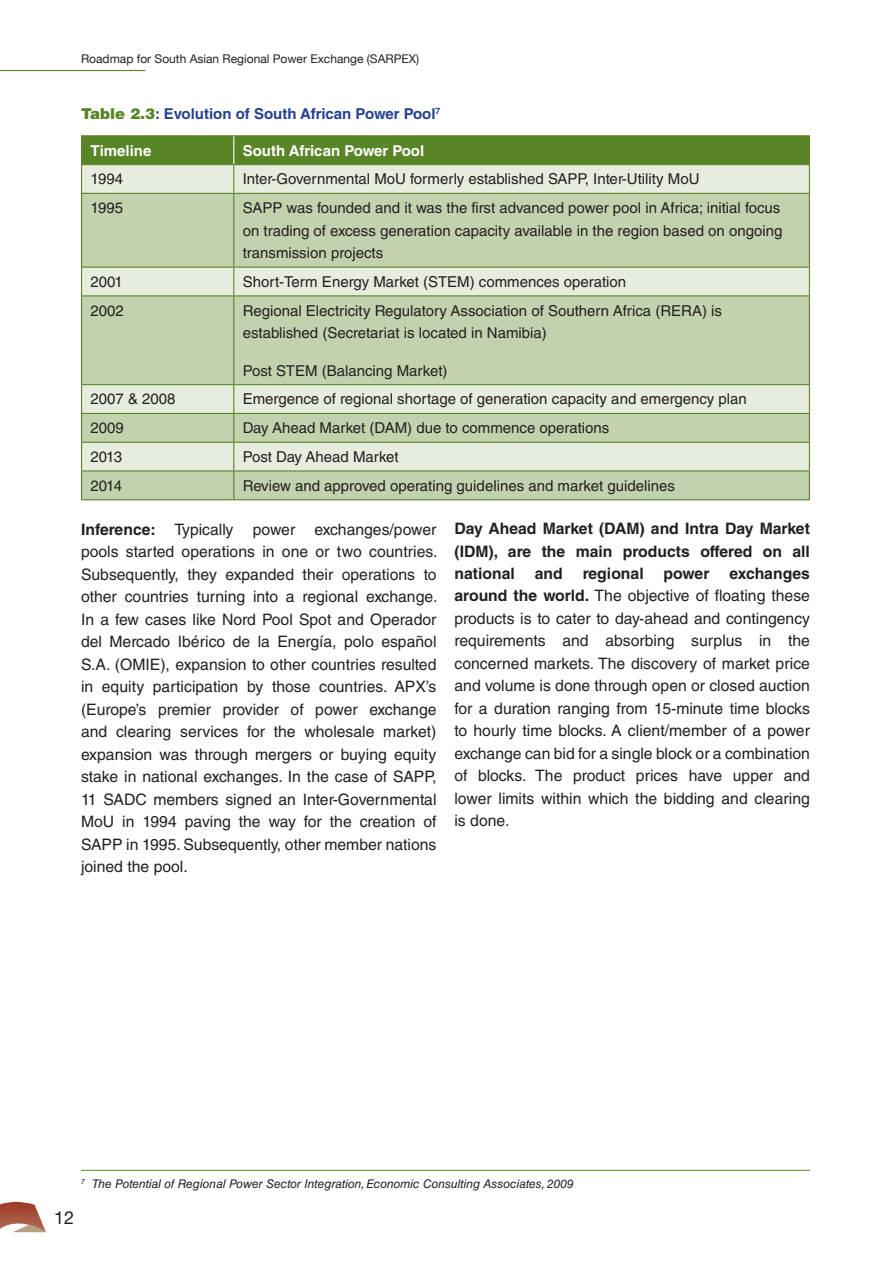
<style>
.page{position:relative;width:891px;height:1269px;background:#fff}
.page>*{position:absolute;margin:0;border:0;box-sizing:border-box;transform-origin:0 0}
.t1{font:18px "Helvetica Neue LT";color:#231f20}
.t2{font:15.75px/22.5px "Helvetica LT Std";color:#231f20;text-align:justify}
.t3{font:700 15.75px/22px "Helvetica LT Std";color:#231f20;text-align:justify}
.t4{font:15px/22.5px "Helvetica LT Std";color:#231f20}
.t5{font:700 15px "Helvetica LT Std";color:#25408f}
.t6{font:700 15px "Helvetica LT Std";color:#fff}
.t7{font:italic 12px "Helvetica LT Std";color:#231f20}
.t8{font:12px "Helvetica Neue LT";color:#231f20}
.s1{font-weight:900;color:#598527}
.s2{font-weight:700}
</style>
<div class="page">
<hr style="left:0;top:70px;width:145px;height:1px;background:#598527">
<svg style="left:0;top:1202px;width:46px;height:30px"></svg>
<svg style="left:82px;top:194px;width:727px;height:305px;background:#cbd8ba"></svg>
<hr style="left:81px;top:135px;width:153px;height:1px;background:#598527">
<hr style="left:234px;top:135px;width:576px;height:1px;background:#598527">
<hr style="left:81px;top:193px;width:153px;height:1px;background:#598527">
<hr style="left:81px;top:194px;width:1px;height:73px;background:#598527">
<hr style="left:234px;top:193px;width:576px;height:1px;background:#598527">
<hr style="left:233px;top:194px;width:1px;height:73px;background:#598527">
<hr style="left:809px;top:194px;width:1px;height:73px;background:#598527">
<hr style="left:81px;top:267px;width:153px;height:1px;background:#598527">
<svg style="left:81px;top:268px;width:1px;height:27px"></svg>
<hr style="left:234px;top:267px;width:576px;height:1px;background:#598527">
<svg style="left:233px;top:268px;width:1px;height:27px"></svg>
<svg style="left:809px;top:268px;width:1px;height:27px"></svg>
<hr style="left:81px;top:295px;width:153px;height:1px;background:#598527">
<hr style="left:81px;top:296px;width:1px;height:88px;background:#598527">
<hr style="left:234px;top:295px;width:576px;height:1px;background:#598527">
<hr style="left:233px;top:296px;width:1px;height:88px;background:#598527">
<hr style="left:809px;top:296px;width:1px;height:88px;background:#598527">
<hr style="left:81px;top:384px;width:153px;height:1px;background:#598527">
<hr style="left:234px;top:384px;width:576px;height:1px;background:#598527">
<hr style="left:81px;top:413px;width:153px;height:1px;background:#598527">
<hr style="left:234px;top:413px;width:576px;height:1px;background:#598527">
<hr style="left:81px;top:442px;width:153px;height:1px;background:#598527">
<hr style="left:234px;top:442px;width:576px;height:1px;background:#598527">
<hr style="left:81px;top:470px;width:153px;height:2px;background:#598527">
<svg style="left:81px;top:385px;width:1px;height:114px"></svg>
<hr style="left:234px;top:470px;width:576px;height:2px;background:#598527">
<svg style="left:233px;top:385px;width:1px;height:114px"></svg>
<svg style="left:809px;top:385px;width:1px;height:114px"></svg>
<hr style="left:81px;top:499px;width:153px;height:1px;background:#598527">
<hr style="left:234px;top:499px;width:576px;height:1px;background:#598527">
<svg style="left:81px;top:136px;width:729px;height:57px;background:#9db67f"></svg>
<hr style="left:81px;top:1170px;width:729px;height:1px;background:#598527">
<p class="t8" style="left:81px;top:52px;width:340px">Roadmap for South Asian Regional Power Exchange (SARPEX)</p>
<p class="t5" style="left:81px;top:104px;width:361px"><span class="s1">Table 2.3</span>: Evolution of South African Power Pool<sup>7</sup></p>
<p class="t6" style="left:91px;top:141px;width:62px">Timeline</p>
<p class="t6" style="left:243px;top:141px;width:183px">South African Power Pool</p>
<p class="t4" style="left:91px;top:168px;width:34px">1994</p>
<p class="t4" style="left:243px;top:168px;width:458px">Inter-Governmental MoU formerly established SAPP, Inter-Utility MoU</p>
<p class="t4" style="left:91px;top:197px;width:34px">1995</p>
<p class="t4" style="left:243px;top:197px;width:541px">SAPP was founded and it was the first advanced power pool in Africa; initial focus on trading of excess generation capacity available in the region based on ongoing transmission projects</p>
<p class="t4" style="left:91px;top:270px;width:34px">2001</p>
<p class="t4" style="left:243px;top:270px;width:385px">Short-Term Energy Market (STEM) commences operation</p>
<p class="t4" style="left:91px;top:299px;width:35px">2002</p>
<p class="t4" style="left:243px;top:299px;width:481px">Regional Electricity Regulatory Association of Southern Africa (RERA) is established (Secretariat is located in Namibia)</p>
<p class="t4" style="left:243px;top:359px;width:206px">Post STEM (Balancing Market)</p>
<p class="t4" style="left:91px;top:388px;width:87px">2007 &amp; 2008</p>
<p class="t4" style="left:243px;top:388px;width:505px">Emergence of regional shortage of generation capacity and emergency plan</p>
<p class="t4" style="left:91px;top:417px;width:35px">2009</p>
<p class="t4" style="left:243px;top:417px;width:368px">Day Ahead Market (DAM) due to commence operations</p>
<p class="t4" style="left:91px;top:445px;width:33px">2013</p>
<p class="t4" style="left:243px;top:445px;width:157px">Post Day Ahead Market</p>
<p class="t4" style="left:91px;top:474px;width:33px">2014</p>
<p class="t4" style="left:243px;top:474px;width:434px">Review and approved operating guidelines and market guidelines</p>
<p class="t2" style="left:81px;top:518px;width:358px"><span class="s2">Inference:</span> Typically power exchanges/power pools started operations in one or two countries.<br>Subsequently, they expanded their operations to other countries turning into a regional exchange.<br>In a few cases like Nord Pool Spot and Operador del Mercado Ibérico de la Energía, polo español S.A. (OMIE), expansion to other countries resulted in equity participation by those countries. APX’s (Europe’s premier provider of power exchange and clearing services for the wholesale market) expansion was through mergers or buying equity stake in national exchanges. In the case of SAPP, 11 SADC members signed an Inter-Governmental MoU in 1994 paving the way for the creation of SAPP in 1995. Subsequently, other member nations joined the pool.</p>
<p class="t3" style="left:454px;top:518px;width:357px">Day Ahead Market (DAM) and Intra Day Market (IDM), are the main products offered on all national</p>
<p class="t3" style="left:535px;top:562px;width:30px">and</p>
<p class="t3" style="left:583px;top:562px;width:62px">regional</p>
<p class="t3" style="left:664px;top:562px;width:47px">power</p>
<p class="t2" style="left:454px;top:562px;width:357px;text-indent:275px"><span class="s2">exchanges around the world.</span> The objective of floating these products is to cater to day-ahead and contingency requirements and absorbing surplus in the concerned markets. The discovery of market price and volume is done through open or closed auction for a duration ranging from 15-minute time blocks to hourly time blocks. A client/member of a power exchange can bid for a single block or a combination of blocks. The product prices have upper and lower limits within which the bidding and clearing is done.</p>
<p class="t1" style="left:54px;top:1207px;width:22px">12</p>
<p class="t7" style="left:81px;top:1177px;width:494px"><sup>7</sup> The Potential of Regional Power Sector Integration, Economic Consulting Associates, 2009</p>
</div>
